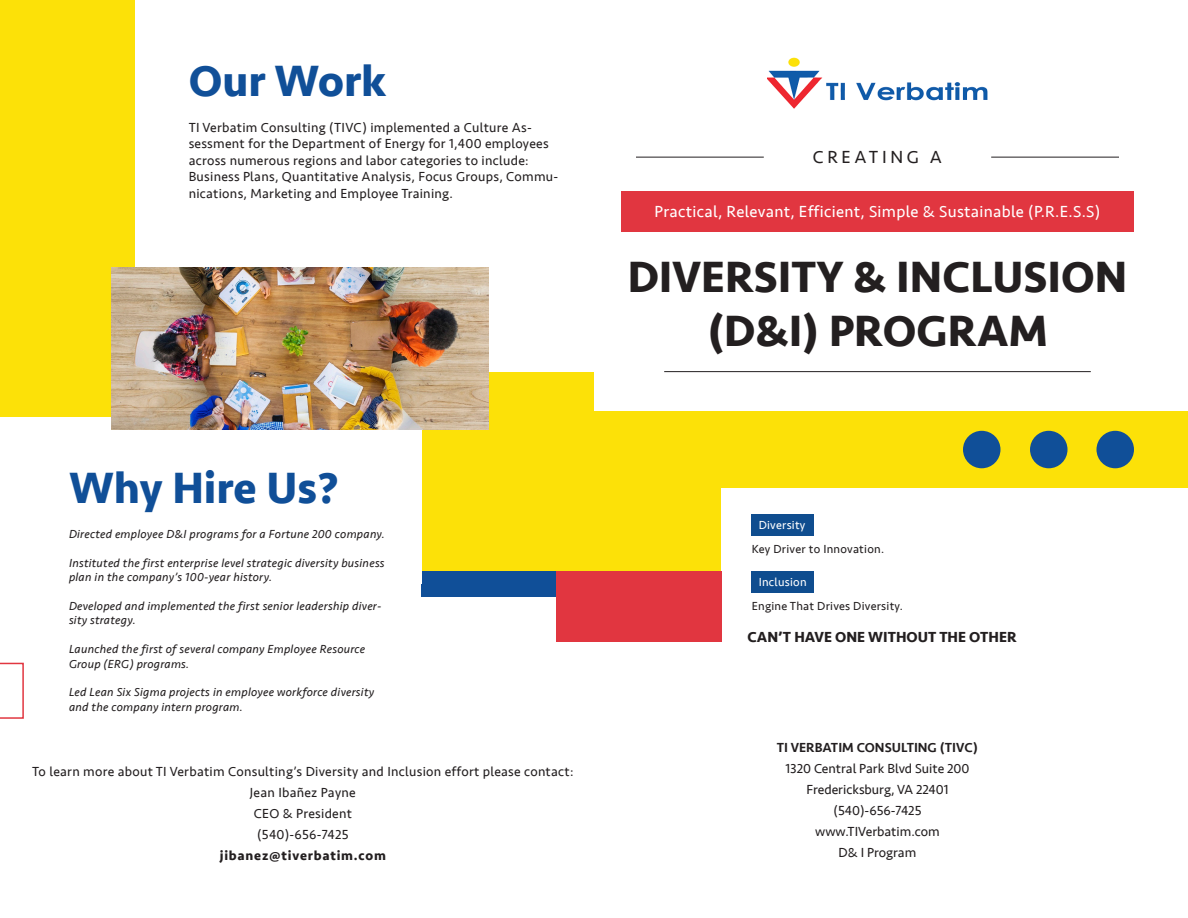
<style>
.page{position:relative;width:1188px;height:918px;background:#fff}
.page>*{position:absolute;margin:0;border:0;box-sizing:border-box;transform-origin:0 0}
.t1{font:700 45px/54px "Seravek";color:#231f20;text-align:center}
.t2{font:700 45px "Seravek";color:#104f98}
.t3{font:18px "Seravek";letter-spacing:.2em;color:#231f20}
.t4{font:16.5px "Seravek";letter-spacing:.02em;color:#fff}
.t5{font:700 15px "Seravek";color:#231f20}
.t6{font:13.5px/16.5px "Seravek";letter-spacing:.02em;color:#231f20}
.t7{font:13.5px "Seravek";color:#231f20}
.t8{font:500 13.5px "Seravek";color:#231f20}
.t9{font:700 13.5px "Seravek";letter-spacing:.06em;color:#231f20}
.t10{font:italic 12px/14.4px "Seravek";letter-spacing:.02em;color:#231f20}
.t11{font:12px "Seravek";letter-spacing:.02em;color:#231f20}
.t12{font:12px "Seravek";letter-spacing:.02em;color:#fff}
</style>
<div class="page">
<div style="left:0;top:372px;width:1188px;height:199px;background:#fce108"></div>
<div style="left:594px;top:329px;width:594px;height:82px;background:#fff"></div>
<div style="left:621px;top:191px;width:513px;height:41px;background:#e13640"></div>
<hr style="left:636px;top:157px;width:128px;height:1px;background:#231f20">
<hr style="left:991px;top:157px;width:128px;height:1px;background:#231f20">
<hr style="left:664px;top:371px;width:427px;height:1px;background:#231f20">
<img style="left:768px;top:57px;width:219px;height:52px">
<div style="left:722px;top:488px;width:466px;height:164px;background:#fff"></div>
<div style="left:1097px;top:431px;width:37px;height:37px;background:#104f98;border-radius:50%"></div>
<div style="left:1030px;top:431px;width:38px;height:37px;background:#104f98;border-radius:50%"></div>
<div style="left:963px;top:431px;width:37px;height:37px;background:#104f98;border-radius:50%"></div>
<div style="left:752px;top:571px;width:62px;height:22px;background:#0f4d8f"></div>
<div style="left:752px;top:514px;width:62px;height:22px;background:#0f4d8f"></div>
<div style="left:556px;top:571px;width:166px;height:71px;background:#e13640"></div>
<div style="left:421px;top:571px;width:135px;height:26px;background:#104f98"></div>
<div style="left:0;top:0;width:135px;height:372px;background:#fce108"></div>
<svg style="left:0;top:663px;width:24px;height:56px"></svg>
<div style="left:0;top:418px;width:421px;height:166px;background:#fff"></div>
<img style="left:111px;top:267px;width:378px;height:163px">
<p class="t2" style="left:189px;top:45px;width:199px">Our Work</p>
<p class="t6" style="left:189px;top:119px;width:371px">TI Verbatim Consulting (TIVC) implemented a Culture As&shy;sessment for the Department of Energy for 1,400 employees across numerous regions and labor categories to include:<br>Business Plans, Quantitative Analysis, Focus Groups, Commu&shy;nications, Marketing and Employee Training.</p>
<p class="t2" style="left:69px;top:452px;width:271px">Why Hire Us?</p>
<p class="t10" style="left:69px;top:527px;width:317px">Directed employee D&amp;I programs for a Fortune 200 company.</p>
<p class="t10" style="left:69px;top:556px;width:317px">Instituted the first enterprise level strategic diversity business plan in the company’s 100-year history.</p>
<p class="t10" style="left:69px;top:599px;width:314px">Developed and implemented the first senior leadership diver&shy;sity strategy.</p>
<p class="t10" style="left:69px;top:642px;width:298px">Launched the first of several company Employee Resource<br>Group (ERG) programs.</p>
<p class="t10" style="left:69px;top:685px;width:307px">Led Lean Six Sigma projects in employee workforce diversity and the company intern program.</p>
<p class="t6" style="left:32px;top:763px;width:543px">To learn more about TI Verbatim Consulting’s Diversity and Inclusion effort please contact:</p>
<p class="t6" style="left:250px;top:784px;width:107px">Jean Ibañez Payne</p>
<p class="t6" style="left:254px;top:805px;width:100px">CEO &amp; President</p>
<p class="t6" style="left:257px;top:826px;width:93px">(540)-656-7425</p>
<p class="t9" style="left:220px;top:844px;width:168px">jibanez@tiverbatim.com</p>
<p class="t3" style="left:813px;top:143px;width:131px">CREATING A</p>
<p class="t4" style="left:655px;top:199px;width:447px">Practical, Relevant, Efficient, Simple &amp; Sustainable (P.R.E.S.S)</p>
<p class="t1" style="left:628px;top:249px;width:501px">DIVERSITY &amp; INCLUSION (D&amp;I) PROGRAM</p>
<p class="t12" style="left:759px;top:516px;width:48px">Diversity</p>
<p class="t11" style="left:752px;top:540px;width:134px">Key Driver to Innovation.</p>
<p class="t12" style="left:759px;top:573px;width:49px">Inclusion</p>
<p class="t11" style="left:752px;top:597px;width:153px">Engine That Drives Diversity.</p>
<p class="t5" style="left:747px;top:625px;width:271px">CAN’T HAVE ONE WITHOUT THE OTHER</p>
<p class="t8" style="left:777px;top:739px;width:203px">TI VERBATIM CONSULTING (TIVC)</p>
<p class="t7" style="left:785px;top:758px;width:186px">1320 Central Park Blvd Suite 200</p>
<p class="t7" style="left:806px;top:779px;width:144px">Fredericksburg, VA 22401</p>
<p class="t7" style="left:833px;top:800px;width:90px">(540)-656-7425</p>
<p class="t7" style="left:815px;top:821px;width:126px">www.TIVerbatim.com</p>
<p class="t7" style="left:839px;top:842px;width:79px">D&amp; I Program</p>
</div>
